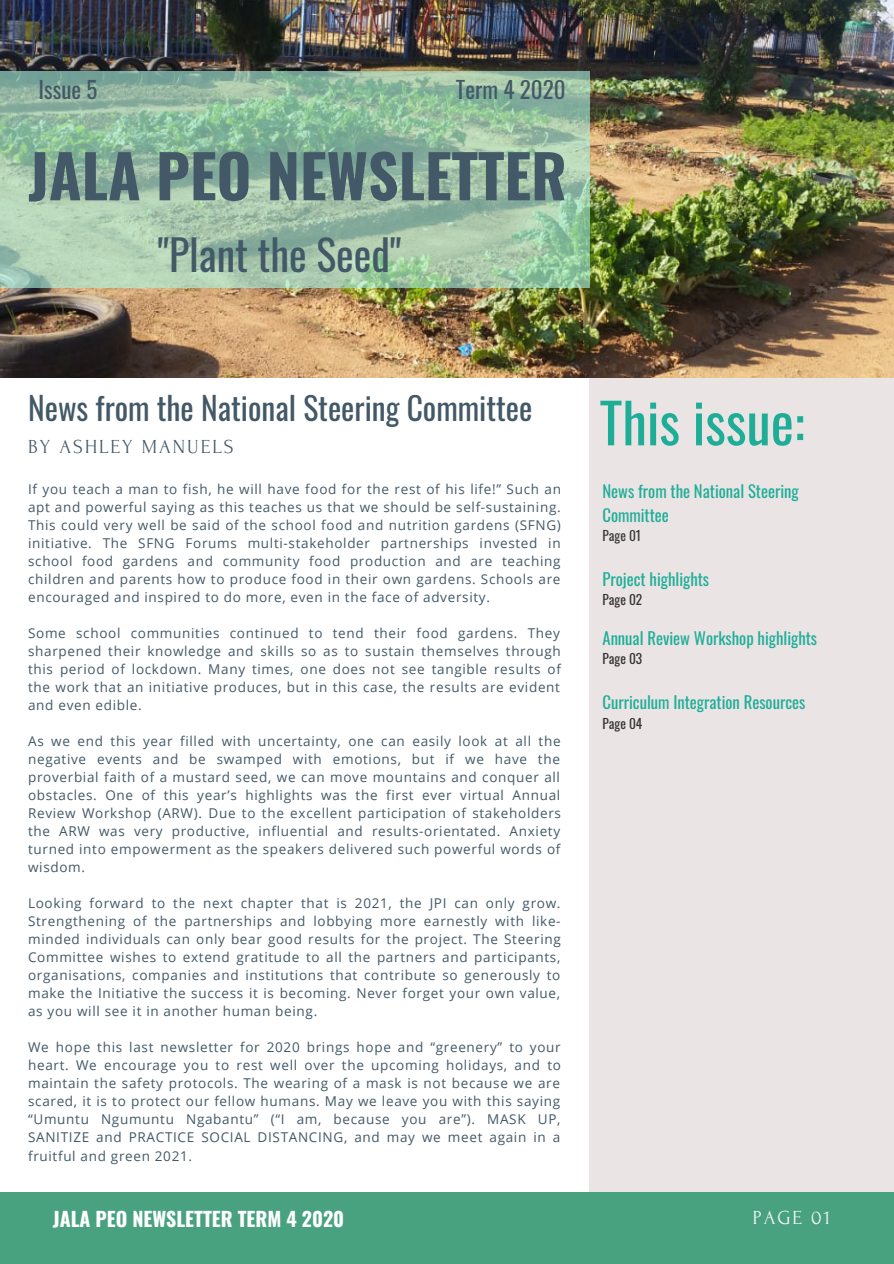
<style>
.page{position:relative;width:894px;height:1264px;background:#fff}
.page>*{position:absolute;margin:0;border:0;box-sizing:border-box;transform-origin:0 0}
.t1{font:700 59.4px "Oswald";color:#435967}
.t2{font:55.05px "Oswald";color:#1eae98}
.t3{font:41.85px "Oswald";color:#435967}
.t4{font:31.5px "Oswald";color:#435967}
.t5{font:22.95px "Oswald";color:#435967}
.t6{font:700 19.8px "Oswald";color:#fff}
.t7{font:19.8px "Forum";letter-spacing:.1em;color:#435967}
.t8{font:19.8px "Forum";letter-spacing:.1em;color:#fafafa}
.t9{font:16.65px/23.2px "Oswald";color:#1eae98}
.t10{font:13.5px/18px "Open Sans";letter-spacing:.05em;color:#435967;text-align:justify}
.t11{font:13.35px "Oswald";color:#343434}
.t12{font:13.35px "Oswald";color:#393839}
</style>
<div class="page">
<div style="left:589px;top:362px;width:304px;height:844px;background:#eae4e4"></div>
<img style="left:0;top:0;width:893px;height:377px">
<svg style="left:0;top:71px;width:589px;height:216px;background:#9bc0a6"></svg>
<div style="left:0;top:1192px;width:893px;height:71px;background:#48a27f"></div>
<p class="t5" style="left:38px;top:72px;width:60px">Issue 5</p>
<p class="t5" style="left:456px;top:72px;width:111px">Term 4 2020</p>
<p class="t1" style="left:28px;top:129px;width:540px">JALA PEO NEWSLETTER</p>
<p class="t3" style="left:158px;top:222px;width:245px">"Plant the Seed"</p>
<p class="t4" style="left:28px;top:383px;width:506px">News from the National Steering Committee</p>
<p class="t7" style="left:28px;top:436px;width:207px">BY ASHLEY MANUELS</p>
<p class="t10" style="left:28px;top:479px;width:534px">If you teach a man to fish, he will have food for the rest of his life!” Such an apt and powerful saying as this teaches us that we should be self-sustaining.<br>This could very well be said of the school food and nutrition gardens (SFNG) initiative. The SFNG Forums multi-stakeholder partnerships invested in school food gardens and community food production and are teaching children and parents how to produce food in their own gardens. Schools are encouraged and inspired to do more, even in the face of adversity.</p>
<p class="t10" style="left:28px;top:623px;width:534px">Some school communities continued to tend their food gardens. They sharpened their knowledge and skills so as to sustain themselves through this period of lockdown. Many times, one does not see tangible results of the work that an initiative produces, but in this case, the results are evident and even edible.</p>
<p class="t10" style="left:28px;top:731px;width:534px">As we end this year filled with uncertainty, one can easily look at all the negative events and be swamped with emotions, but if we have the proverbial faith of a mustard seed, we can move mountains and conquer all obstacles. One of this year’s highlights was the first ever virtual Annual Review Workshop (ARW). Due to the excellent participation of stakeholders the ARW was very productive, influential and results-orientated. Anxiety turned into empowerment as the speakers delivered such powerful words of wisdom.</p>
<p class="t10" style="left:28px;top:893px;width:534px">Looking forward to the next chapter that is 2021, the JPI can only grow.<br>Strengthening of the partnerships and lobbying more earnestly with like&shy;minded individuals can only bear good results for the project. The Steering Committee wishes to extend gratitude to all the partners and participants, organisations, companies and institutions that contribute so generously to make the Initiative the success it is becoming. Never forget your own value, as you will see it in another human being.</p>
<p class="t10" style="left:28px;top:1038px;width:534px">We hope this last newsletter for 2020 brings hope and “greenery” to your heart. We encourage you to rest well over the upcoming holidays, and to maintain the safety protocols. The wearing of a mask is not because we are scared, it is to protect our fellow humans. May we leave you with this saying “Umuntu Ngumuntu Ngabantu” (“I am, because you are”). MASK UP, SANITIZE and PRACTICE SOCIAL DISTANCING, and may we meet again in a fruitful and green 2021.</p>
<p class="t2" style="left:599px;top:379px;width:207px">This issue:</p>
<p class="t9" style="left:602px;top:479px;width:198px">News from the National Steering<br>Committee</p>
<p class="t12" style="left:602px;top:525px;width:40px">Page 01</p>
<p class="t9" style="left:602px;top:566px;width:108px">Project highlights</p>
<p class="t11" style="left:602px;top:589px;width:41px">Page 02</p>
<p class="t9" style="left:602px;top:625px;width:216px">Annual Review Workshop highlights</p>
<p class="t11" style="left:602px;top:648px;width:41px">Page 03</p>
<p class="t9" style="left:602px;top:689px;width:204px">Curriculum Integration Resources</p>
<p class="t11" style="left:602px;top:712px;width:41px">Page 04</p>
<p class="t6" style="left:53px;top:1203px;width:293px">JALA PEO NEWSLETTER TERM 4 2020</p>
<p class="t8" style="left:752px;top:1207px;width:79px">PAGE 01</p>
</div>
